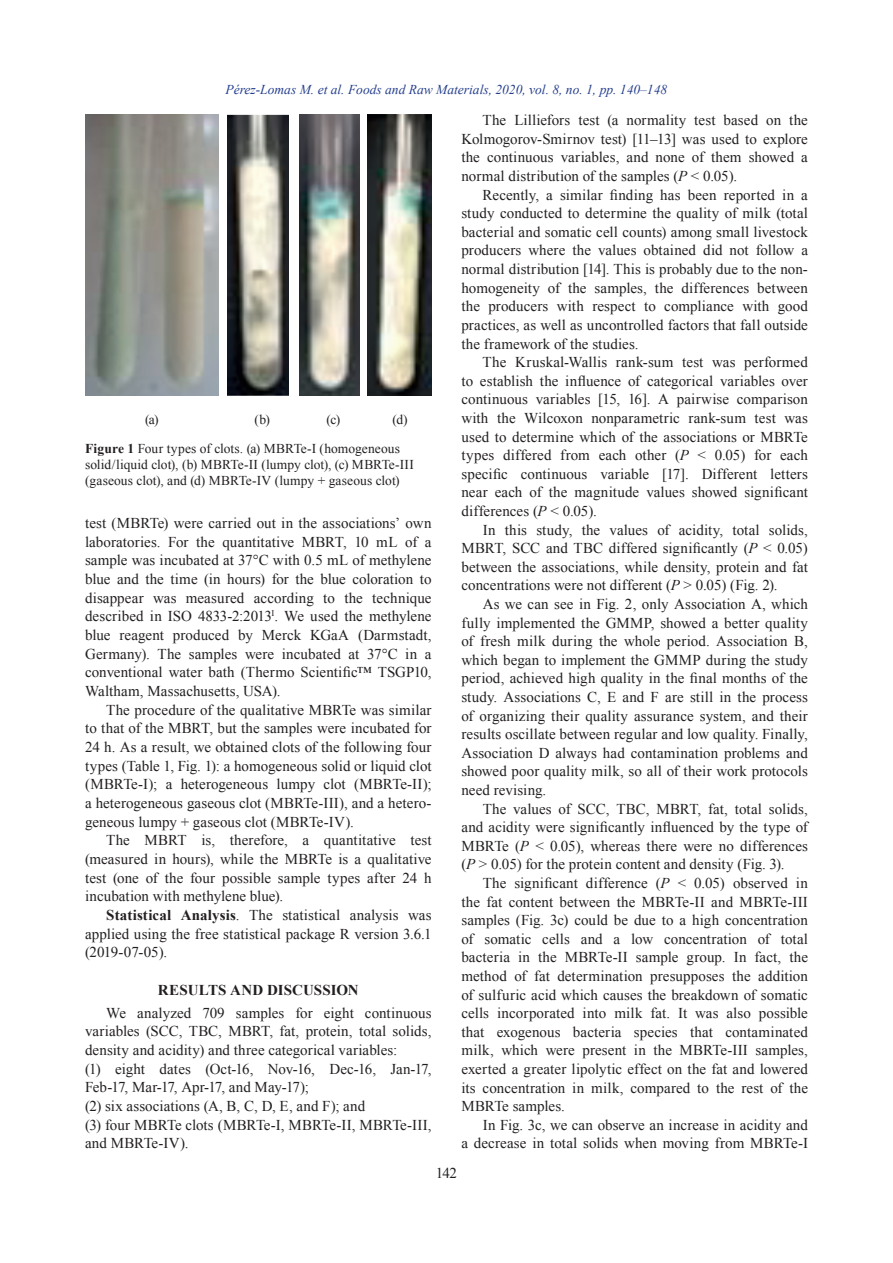
<style>
.page{position:relative;width:893px;height:1263px;background:#fff}
.page>*{position:absolute;margin:0;border:0;box-sizing:border-box;transform-origin:0 0}
.t1{font:15px/18.6px "Times New Roman";letter-spacing:.005em;color:#231f20;text-align:justify}
.t2{font:700 15px "Times New Roman";letter-spacing:.005em;color:#231f20}
.t3{font:13.5px/29px "Times New Roman";color:#231f20}
.t4{font:italic 13.5px "Times New Roman";color:#253f8e}
.s1{font-weight:700}
.s2{font-style:italic}
</style>
<div class="page">
<img style="left:85px;top:115px;width:134px;height:281px">
<img style="left:227px;top:115px;width:61px;height:281px">
<img style="left:299px;top:115px;width:61px;height:281px">
<img style="left:368px;top:115px;width:64px;height:281px">
<p class="t4" style="left:226px;top:81px;width:443px">Pérez-Lomas M. et al. Foods and Raw Materials, 2020, vol. 8, no. 1, pp. 140–148</p>
<p class="t3" style="left:85px;top:404px;width:324px;text-indent:308px">(d)<br><span class="s1">Figure 1</span> Four types of clots. (а) MBRTe-I (homogeneous</p>
<p class="t3" style="left:85px;top:456px;width:330px;line-height:16.2px">solid/liquid clot), (b) MBRTe-II (lumpy clot), (c) MBRTe-III (gaseous clot), and (d) MBRTe-IV (lumpy + gaseous clot)</p>
<p class="t3" style="left:145px;top:404px;width:15px">(а)</p>
<p class="t3" style="left:255px;top:404px;width:17px">(b)</p>
<p class="t3" style="left:327px;top:404px;width:15px">(c)</p>
<p class="t1" style="left:85px;top:514px;width:348px">test (MBRTe) were carried out in the associations’ own laboratories. For the quantitative MBRT, 10 mL of a sample was incubated at 37°C with 0.5 mL of methylene blue and the time (in hours) for the blue coloration to disappear was measured according to the technique described in ISO 4833-2:2013<sup>I</sup>. We used the methylene blue reagent produced by Merck KGaA (Darmstadt, Germany). The samples were incubated at 37°C in a conventional water bath (Thermo Scientific™ TSGP10, Waltham, Massachusetts, USA).</p>
<p class="t1" style="left:85px;top:700px;width:348px;text-indent:21px">The procedure of the qualitative MBRTe was similar to that of the MBRT, but the samples were incubated for 24 h. As a result, we obtained clots of the following four types (Table 1, Fig. 1): a homogeneous solid or liquid clot (MBRTe-I); a heterogeneous lumpy clot (MBRTe-II); a heterogeneous gaseous clot (MBRTe-III), and a hetero&shy;geneous lumpy + gaseous clot (MBRTe-IV).</p>
<p class="t1" style="left:85px;top:831px;width:348px;text-indent:21px">The MBRT is, therefore, a quantitative test (measured in hours), while the MBRTe is a qualitative test (one of the four possible sample types after 24 h incubation with methylene blue).</p>
<p class="t1" style="left:85px;top:905px;width:348px;text-indent:21px"><span class="s1">Statistical Analysis</span>. The statistical analysis was applied using the free statistical package R version 3.6.1 (2019-07-05).</p>
<p class="t2" style="left:158px;top:979px;width:202px">RESULTS AND DISCUSSION</p>
<p class="t1" style="left:85px;top:1003px;width:348px;text-align:left;text-indent:21px">We analyzed 709 samples for eight continuous variables (SCC, TBC, MBRT, fat, protein, total solids, density and acidity) and three categorical variables:<br>(1) eight dates (Oct-16, Nov-16, Dec-16, Jan-17, Feb-17, Mar-17, Apr-17, and May-17);<br>(2) six associations (A, B, C, D, E, and F); and<br>(3) four MBRTe clots (MBRTe-I, MBRTe-II, MBRTe-III, and MBRTe-IV).</p>
<p class="t1" style="left:461px;top:111px;width:348px;text-indent:21px">The Lilliefors test (a normality test based on the Kolmogorov-Smirnov test) [11–13] was used to explore the continuous variables, and none of them showed a normal distribution of the samples (<span class="s2">P</span> &lt; 0.05).</p>
<p class="t1" style="left:461px;top:185px;width:348px;text-indent:21px">Recently, a similar finding has been reported in a study conducted to determine the quality of milk (total bacterial and somatic cell counts) among small livestock producers where the values obtained did not follow a normal distribution [14]. This is probably due to the non&shy;homogeneity of the samples, the differences between the producers with respect to compliance with good practices, as well as uncontrolled factors that fall outside the framework of the studies.</p>
<p class="t1" style="left:461px;top:353px;width:348px;text-indent:21px">The Kruskal-Wallis rank-sum test was performed to establish the influence of categorical variables over continuous variables [15, 16]. A pairwise comparison with the Wilcoxon nonparametric rank-sum test was used to determine which of the associations or MBRTe types differed from each other (<span class="s2">P</span> &lt; 0.05) for each specific continuous variable [17]. Different letters near each of the magnitude values showed significant differences (<span class="s2">P</span> &lt; 0.05).</p>
<p class="t1" style="left:461px;top:520px;width:348px;text-indent:21px">In this study, the values of acidity, total solids, MBRT, SCC and TBC differed significantly (<span class="s2">P</span> &lt; 0.05) between the associations, while density, protein and fat concentrations were not different (<span class="s2">P</span> &gt; 0.05) (Fig. 2).</p>
<p class="t1" style="left:461px;top:594px;width:348px;text-indent:21px">As we can see in Fig. 2, only Association A, which fully implemented the GMMP, showed a better quality of fresh milk during the whole period. Association B, which began to implement the GMMP during the study period, achieved high quality in the final months of the study. Associations C, E and F are still in the process of organizing their quality assurance system, and their results oscillate between regular and low quality. Finally, Association D always had contamination problems and showed poor quality milk, so all of their work protocols need revising.</p>
<p class="t1" style="left:461px;top:799px;width:348px;text-indent:21px">The values of SCC, TBC, MBRT, fat, total solids, and acidity were significantly influenced by the type of MBRTe (<span class="s2">P</span> &lt; 0.05), whereas there were no differences (<span class="s2">P</span> &gt; 0.05) for the protein content and density (Fig. 3).</p>
<p class="t1" style="left:461px;top:873px;width:348px;text-indent:21px">The significant difference (<span class="s2">P</span> &lt; 0.05) observed in the fat content between the MBRTe-II and MBRTe-III samples (Fig. 3c) could be due to a high concentration of somatic cells and a low concentration of total bacteria in the MBRTe-II sample group. In fact, the method of fat determination presupposes the addition of sulfuric acid which causes the breakdown of somatic cells incorporated into milk fat. It was also possible that exogenous bacteria species that contaminated milk, which were present in the MBRTe-III samples, exerted a greater lipolytic effect on the fat and lowered its concentration in milk, compared to the rest of the MBRTe samples.</p>
<p class="t1" style="left:461px;top:1115px;width:348px;text-align:right">In Fig. 3c, we can observe an increase in acidity and<br>a decrease in total solids when moving from MBRTe-I</p>
<p class="t1" style="left:436px;top:1163px;width:23px">142</p>
</div>
